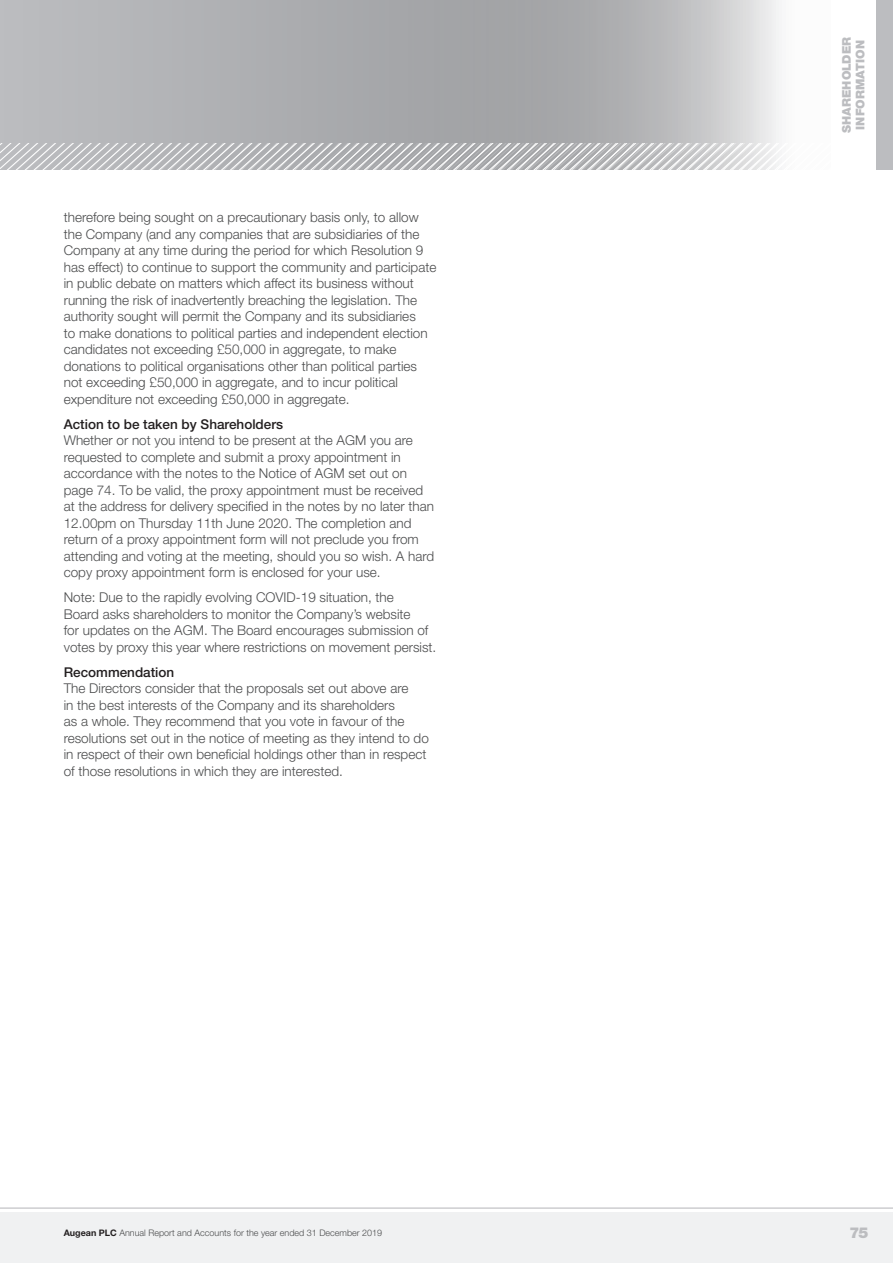
<style>
.page{position:relative;width:893px;height:1263px;background:#fff}
.page>*{position:absolute;margin:0;border:0;box-sizing:border-box;transform-origin:0 0}
.t1{font:900 15px "Helvetica Neue LT Std";color:#bcbdc0}
.t2{font:300 13.5px/16.5px "Helvetica Neue LT Std";color:#4b4c4d}
.t3{font:500 13.5px "Helvetica Neue LT Std";color:#231f20}
.t4{font:900 12px/13.5px "Helvetica Neue LT Std";letter-spacing:.005em;color:#bcbdc0;text-align:center}
.t5{font:300 9px "Helvetica Neue LT Std";color:#4b4c4d}
.s1{font-weight:700;color:#231f20}
</style>
<div class="page">
<svg style="left:0;top:0;width:779px;height:144px;fill:#afb0b3"></svg>
<div style="left:0;top:1212px;width:893px;height:51px;background:#f0f1f2"></div>
<hr style="left:0;top:1207px;width:893px;height:1px;background:#bcbdc0">
<div style="left:876px;top:0;width:17px;height:170px;background:#bcbdc0"></div>
<svg style="left:0;top:144px;width:779px;height:26px"></svg>
<p class="t2" style="left:64px;top:209px;width:374px">therefore being sought on a precautionary basis only, to allow the Company (and any companies that are subsidiaries of the Company at any time during the period for which Resolution 9 has effect) to continue to support the community and participate in public debate on matters which affect its business without running the risk of inadvertently breaching the legislation. The authority sought will permit the Company and its subsidiaries<br>to make donations to political parties and independent election candidates not exceeding £50,000 in aggregate, to make donations to political organisations other than political parties not exceeding £50,000 in aggregate, and to incur political expenditure not exceeding £50,000 in aggregate.</p>
<p class="t3" style="left:64px;top:416px;width:221px">Action to be taken by Shareholders</p>
<p class="t2" style="left:64px;top:432px;width:372px">Whether or not you intend to be present at the AGM you are requested to complete and submit a proxy appointment in accordance with the notes to the Notice of AGM set out on page 74. To be valid, the proxy appointment must be received at the address for delivery specified in the notes by no later than 12.00pm on Thursday 11th June 2020. The completion and return of a proxy appointment form will not preclude you from attending and voting at the meeting, should you so wish. A hard copy proxy appointment form is enclosed for your use.</p>
<p class="t2" style="left:64px;top:589px;width:374px">Note: Due to the rapidly evolving COVID-19 situation, the<br>Board asks shareholders to monitor the Company’s website<br>for updates on the AGM. The Board encourages submission of votes by proxy this year where restrictions on movement persist.</p>
<p class="t3" style="left:64px;top:664px;width:112px">Recommendation</p>
<p class="t2" style="left:64px;top:680px;width:367px">The Directors consider that the proposals set out above are<br>in the best interests of the Company and its shareholders<br>as a whole. They recommend that you vote in favour of the resolutions set out in the notice of meeting as they intend to do in respect of their own beneficial holdings other than in respect of those resolutions in which they are interested.</p>
<p class="t4" style="left:840px;top:133px;width:98px;rotate:-90deg">SHAREHOLDER<br>INFORMATION</p>
<p class="t5" style="left:64px;top:1228px;width:320px"><span class="s1">Augean PLC</span> Annual Report and Accounts for the year ended 31 December 2019</p>
<p class="t1" style="left:849px;top:1224px;width:21px">75</p>
</div>
